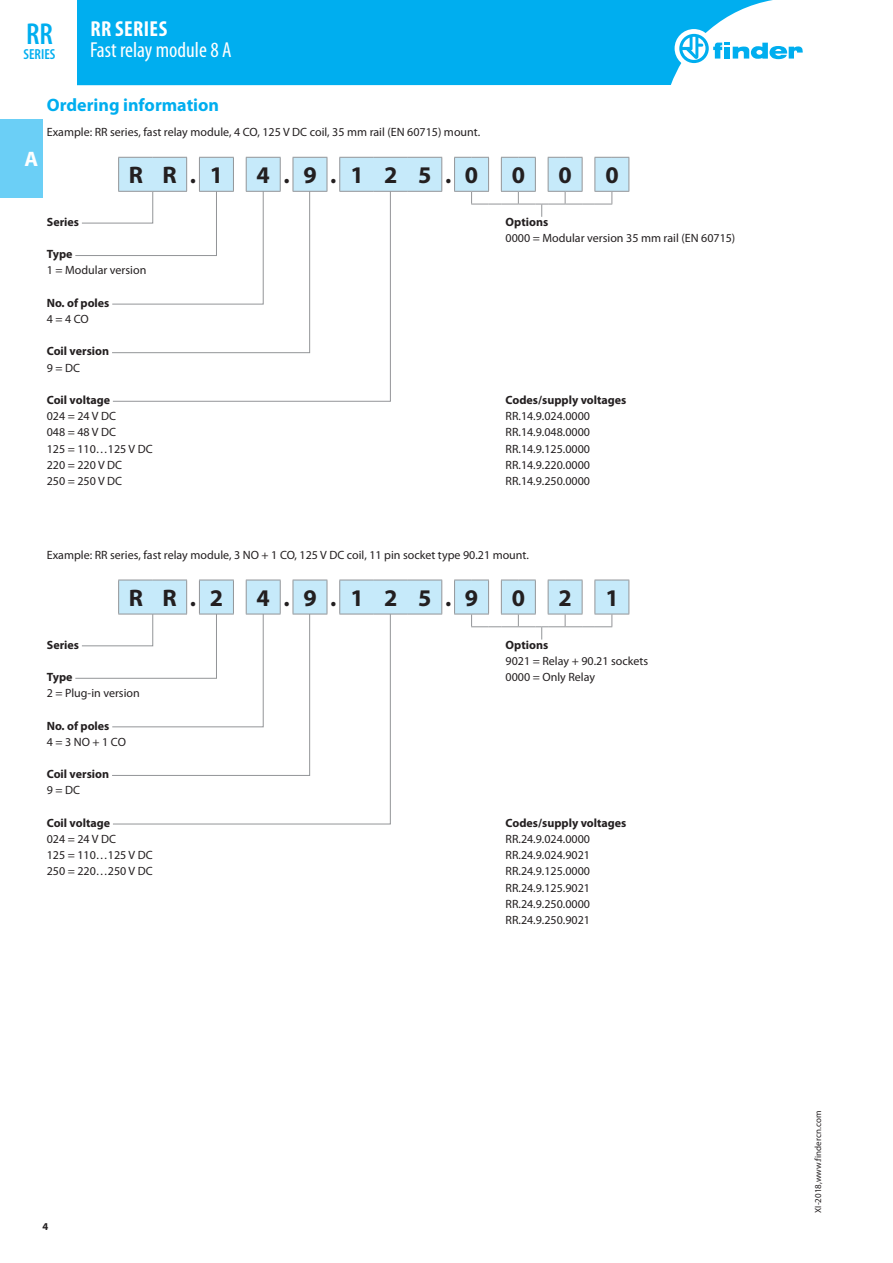
<style>
.page{position:relative;width:893px;height:1263px;background:#fff}
.page>*{position:absolute;margin:0;border:0;box-sizing:border-box;transform-origin:0 0}
.t1{font:600 condensed 30.3px "Myriad Pro";color:#00aeef}
.t2{font:700 24px "Myriad Pro";color:#231f20}
.t3{font:condensed 21.75px "Myriad Pro";color:#fff}
.t4{font:700 condensed 21.75px "Myriad Pro";letter-spacing:.02em;color:#fff}
.t5{font:700 21px "Myriad Pro";color:#fff}
.t6{font:700 18px "Myriad Pro";color:#00aeef}
.t7{font:600 condensed 14.55px "Myriad Pro";color:#00aeef}
.t8{font:12px/16.2px "Myriad Pro";color:#231f20}
.t9{font:700 12px "Myriad Pro";color:#231f20}
.t10{font:700 10.5px "Myriad Pro";color:#231f20}
.t11{font:9px "Myriad Pro";color:#231f20}
</style>
<div class="page">
<div style="left:77px;top:0;width:696px;height:85px;background:#00aeef"></div>
<div style="left:675px;top:29px;width:38px;height:39px;background:#fff;border-radius:50%"></div>
<svg style="left:679px;top:34px;width:124px;height:29px"></svg>
<div style="left:0;top:119px;width:43px;height:79px;background:#6bcff6"></div>
<svg style="left:75px;top:157px;width:554px;height:99px"></svg>
<svg style="left:112px;top:191px;width:279px;height:211px"></svg>
<svg style="left:75px;top:580px;width:554px;height:99px"></svg>
<svg style="left:112px;top:613px;width:279px;height:212px"></svg>
<h1 class="t1" style="left:26px;top:17px;width:28px">RR</h1>
<p class="t7" style="left:24px;top:46px;width:33px">SERIES</p>
<h3 class="t4" style="left:90px;top:16px;width:78px">RR SERIES</h3>
<h3 class="t3" style="left:90px;top:37px;width:143px">Fast relay module 8 A</h3>
<h3 class="t5" style="left:24px;top:146px;width:15px">A</h3>
<h3 class="t6" style="left:47px;top:93px;width:174px">Ordering information</h3>
<p class="t8" style="left:47px;top:124px;width:435px">Example: RR series, fast relay module, 4 CO, 125 V DC coil, 35 mm rail (EN 60715) mount.</p>
<h2 class="t2" style="left:129px;top:160px;width:96px">R R.1</h2>
<h2 class="t2" style="left:257px;top:160px;width:223px">4.9.1 2 5.0</h2>
<h2 class="t2" style="left:512px;top:160px;width:15px">0</h2>
<h2 class="t2" style="left:559px;top:160px;width:15px">0</h2>
<h2 class="t2" style="left:605px;top:160px;width:15px">0</h2>
<p class="t9" style="left:47px;top:214px;width:34px">Series</p>
<p class="t9" style="left:47px;top:246px;width:27px">Type</p>
<p class="t8" style="left:47px;top:262px;width:101px">1 = Modular version</p>
<p class="t9" style="left:47px;top:295px;width:64px">No. of poles</p>
<p class="t8" style="left:47px;top:311px;width:44px">4 = 4 CO</p>
<p class="t9" style="left:47px;top:344px;width:64px">Coil version</p>
<p class="t8" style="left:47px;top:359px;width:35px">9 = DC</p>
<p class="t9" style="left:47px;top:392px;width:65px">Coil voltage</p>
<p class="t8" style="left:47px;top:408px;width:107px">024 = 24 V DC<br>048 = 48 V DC<br>125 = 110…125 V DC<br>220 = 220 V DC<br>250 = 250 V DC</p>
<p class="t9" style="left:506px;top:214px;width:44px">Options</p>
<p class="t8" style="left:506px;top:230px;width:231px">0000 = Modular version 35 mm rail (EN 60715)</p>
<p class="t9" style="left:506px;top:392px;width:122px">Codes/supply voltages</p>
<p class="t8" style="left:506px;top:408px;width:86px;text-align:justify">RR.14.9.024.0000<br>RR.14.9.048.0000<br>RR.14.9.125.0000<br>RR.14.9.220.0000<br>RR.14.9.250.0000</p>
<p class="t8" style="left:47px;top:546px;width:484px">Example: RR series, fast relay module, 3 NO + 1 CO, 125 V DC coil, 11 pin socket type 90.21 mount.</p>
<h2 class="t2" style="left:129px;top:582px;width:96px">R R.2</h2>
<h2 class="t2" style="left:257px;top:582px;width:223px">4.9.1 2 5.9</h2>
<h2 class="t2" style="left:512px;top:582px;width:15px">0</h2>
<h2 class="t2" style="left:559px;top:582px;width:15px">2</h2>
<h2 class="t2" style="left:605px;top:582px;width:15px">1</h2>
<p class="t9" style="left:47px;top:637px;width:34px">Series</p>
<p class="t9" style="left:47px;top:669px;width:27px">Type</p>
<p class="t8" style="left:47px;top:685px;width:94px">2 = Plug-in version</p>
<p class="t9" style="left:47px;top:718px;width:64px">No. of poles</p>
<p class="t8" style="left:47px;top:733px;width:81px">4 = 3 NO + 1 CO</p>
<p class="t9" style="left:47px;top:766px;width:64px">Coil version</p>
<p class="t8" style="left:47px;top:782px;width:35px">9 = DC</p>
<p class="t9" style="left:47px;top:815px;width:65px">Coil voltage</p>
<p class="t8" style="left:47px;top:831px;width:107px">024 = 24 V DC<br>125 = 110…125 V DC<br>250 = 220…250 V DC</p>
<p class="t9" style="left:506px;top:637px;width:44px">Options</p>
<p class="t8" style="left:506px;top:652px;width:144px">9021 = Relay + 90.21 sockets<br>0000 = Only Relay</p>
<p class="t9" style="left:506px;top:815px;width:122px">Codes/supply voltages</p>
<p class="t8" style="left:506px;top:831px;width:86px;text-align:justify">RR.24.9.024.0000<br>RR.24.9.024.9021<br>RR.24.9.125.0000<br>RR.24.9.125.9021<br>RR.24.9.250.0000<br>RR.24.9.250.9021</p>
<p class="t10" style="left:43px;top:1219px;width:7px">4</p>
<p class="t11" style="left:812px;top:1213px;width:103px;rotate:-90deg">XI-2018,www.findercn.com</p>
</div>
